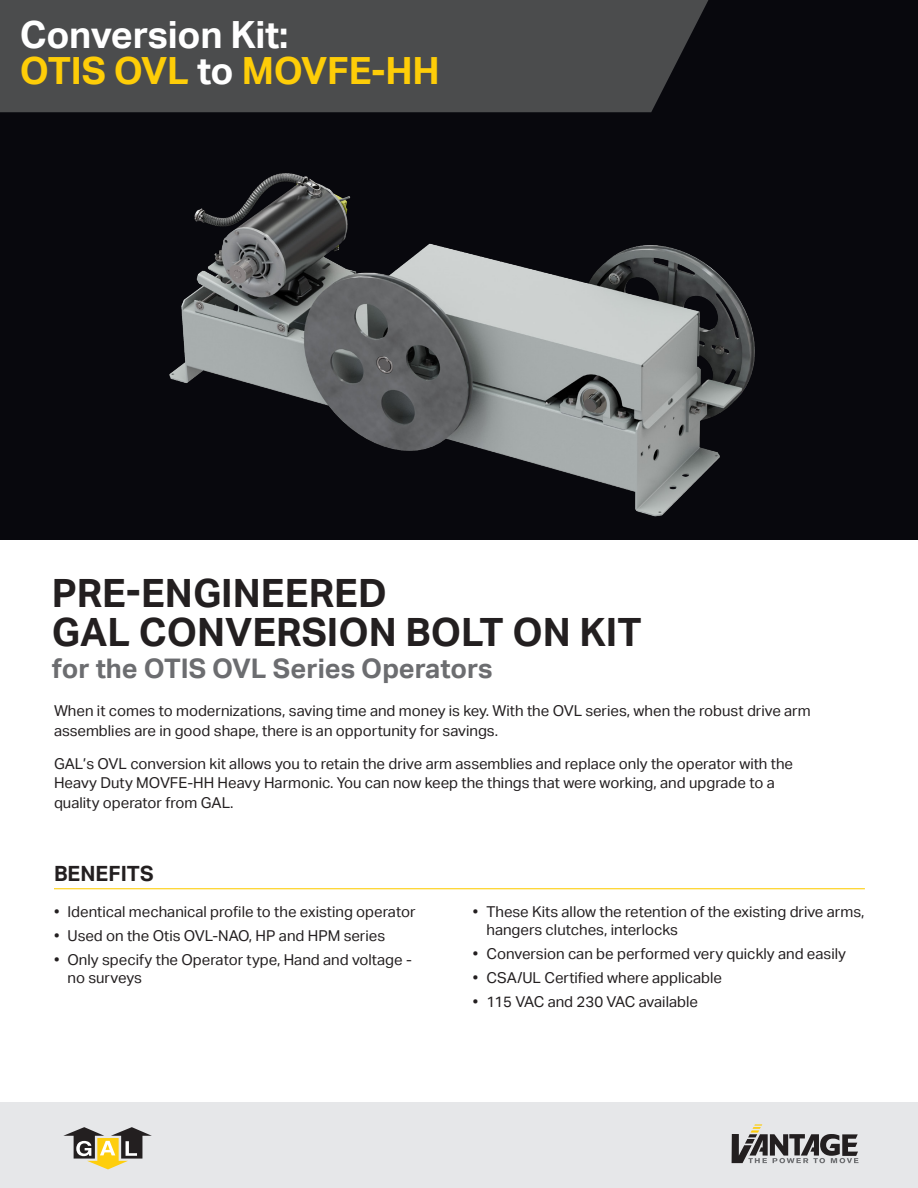
<style>
.page{position:relative;width:918px;height:1188px;background:#fff}
.page>*{position:absolute;margin:0;border:0;box-sizing:border-box;transform-origin:0 0}
.headline{font:700 39px/39px "Aktiv Grotesk";color:#231f20}
.t1{font:700 37.5px/36px "Aktiv Grotesk";letter-spacing:-.005em;color:#fff}
.supporting_feature{font:700 27px "Aktiv Grotesk";color:#6c6d70}
.t2{font:700 21px "Aktiv Grotesk";color:#231f20}
.body_text{font:15px/19.5px "Aktiv Grotesk";color:#231f20}
.s1{color:#fecd08}
</style>
<div class="page">
<div style="left:0;top:1103px;width:918px;height:85px;background:#e6e7e9"></div>
<svg style="left:63px;top:1127px;width:89px;height:42px"></svg>
<svg style="left:732px;top:1124px;width:126px;height:39px"></svg>
<div style="left:0;top:0;width:918px;height:540px;background:#08080d"></div>
<hr style="left:54px;top:888px;width:811px;height:1px;background:#fecd08">
<img style="left:169px;top:173px;width:586px;height:344px">
<div style="left:0;top:0;width:708px;height:112px;background:#4b4c4d"></div>
<p class="t1" style="left:20px;top:17px;width:421px">Conversion Kit:<br><span class="s1">OTIS OVL</span> to <span class="s1">MOVFE-HH</span></p>
<p class="headline" style="left:52px;top:574px;width:591px">PRE-ENGINEERED<br>GAL CONVERSION BOLT ON KIT</p>
<p class="supporting_feature" style="left:52px;top:653px;width:442px">for the OTIS OVL Series Operators</p>
<p class="body_text" style="left:54px;top:701px;width:758px">When it comes to modernizations, saving time and money is key. With the OVL series, when the robust drive arm assemblies are in good shape, there is an opportunity for savings.</p>
<p class="body_text" style="left:54px;top:754px;width:741px">GAL’s OVL conversion kit allows you to retain the drive arm assemblies and replace only the operator with the<br>Heavy Duty MOVFE-HH Heavy Harmonic. You can now keep the things that were working, and upgrade to a quality operator from GAL.</p>
<p class="t2" style="left:54px;top:862px;width:101px">BENEFITS</p>
<p class="body_text" style="left:54px;top:902px;width:363px">• Identical mechanical profile to the existing operator</p>
<p class="body_text" style="left:54px;top:926px;width:333px">• Used on the Otis OVL-NAO, HP and HPM series</p>
<p class="body_text" style="left:68px;top:951px;width:346px;line-height:18px;text-indent:-14px">• Only specify the Operator type, Hand and voltage - no surveys</p>
<p class="body_text" style="left:486px;top:903px;width:380px;line-height:18px;text-indent:-14px">• These Kits allow the retention of the existing drive arms, hangers clutches, interlocks</p>
<p class="body_text" style="left:473px;top:944px;width:375px">• Conversion can be performed very quickly and easily</p>
<p class="body_text" style="left:473px;top:968px;width:251px">• CSA/UL Certified where applicable</p>
<p class="body_text" style="left:473px;top:992px;width:227px">• 115 VAC and 230 VAC available</p>
</div>
